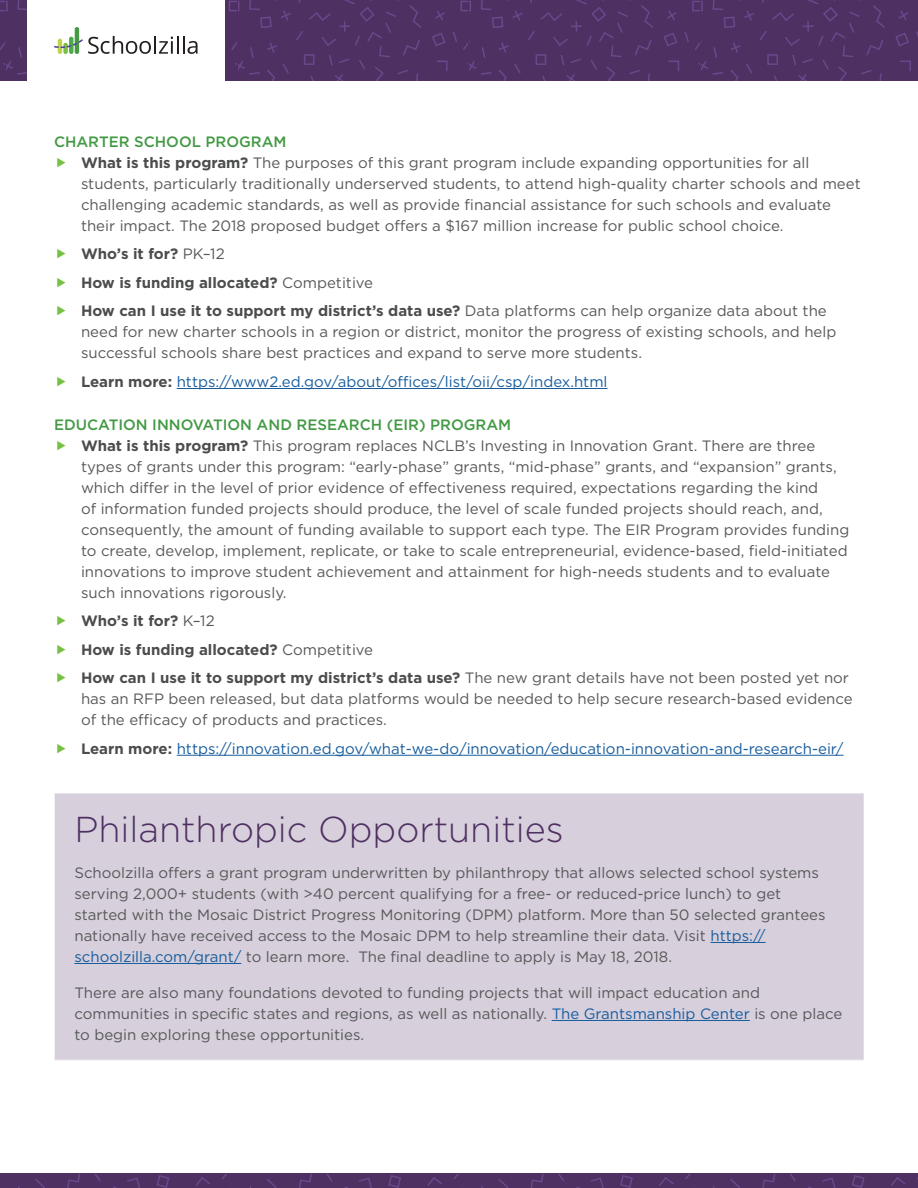
<style>
.page{position:relative;width:918px;height:1188px;background:#fff}
.page>*{position:absolute;margin:0;border:0;box-sizing:border-box;transform-origin:0 0}
.t1{font:300 36px "Gotham";color:#4e3063}
.t2{font:15px/21px "Gotham";color:#57585a}
.t3{font:700 15px/28.5px "Gotham";color:#4b4c4d}
.t4{font:15px "Gotham";color:#175d9e}
.s1{font-weight:500;color:#439944}
.s2{font-weight:700;color:#4b4c4d}
.s3{font-weight:400;color:#57585a}
.s4{color:#175d9e}
</style>
<div class="page">
<div style="left:237px;top:0;width:232px;height:81px;background:#4e3063"></div>
<div style="left:469px;top:0;width:231px;height:81px;background:#4e3063"></div>
<div style="left:701px;top:0;width:217px;height:81px;background:#4e3063"></div>
<svg style="left:432px;top:0;width:221px;height:81px"></svg>
<svg style="left:900px;top:61px;width:11px;height:10px"></svg>
<svg style="left:899px;top:11px;width:9px;height:9px"></svg>
<svg style="left:895px;top:33px;width:14px;height:13px"></svg>
<svg style="left:664px;top:0;width:221px;height:81px"></svg>
<hr style="left:469px;top:0;width:1px;height:81px;background:#4e3063">
<hr style="left:700px;top:0;width:1px;height:81px;background:#4e3063">
<div style="left:6px;top:1174px;width:231px;height:14px;background:#4e3063"></div>
<div style="left:237px;top:1174px;width:232px;height:14px;background:#4e3063"></div>
<div style="left:469px;top:1174px;width:231px;height:14px;background:#4e3063"></div>
<div style="left:701px;top:1174px;width:217px;height:14px;background:#4e3063"></div>
<svg style="left:35px;top:1179px;width:10px;height:9px"></svg>
<svg style="left:95px;top:1174px;width:6px;height:7px"></svg>
<svg style="left:113px;top:1177px;width:27px;height:11px"></svg>
<svg style="left:196px;top:1177px;width:14px;height:9px"></svg>
<svg style="left:156px;top:1175px;width:13px;height:13px"></svg>
<svg style="left:67px;top:1174px;width:13px;height:14px"></svg>
<svg style="left:267px;top:1179px;width:10px;height:9px"></svg>
<svg style="left:326px;top:1174px;width:7px;height:7px"></svg>
<svg style="left:345px;top:1177px;width:27px;height:11px"></svg>
<svg style="left:427px;top:1177px;width:15px;height:9px"></svg>
<svg style="left:388px;top:1175px;width:13px;height:13px"></svg>
<svg style="left:299px;top:1174px;width:13px;height:14px"></svg>
<svg style="left:498px;top:1179px;width:10px;height:9px"></svg>
<svg style="left:558px;top:1174px;width:6px;height:7px"></svg>
<svg style="left:576px;top:1177px;width:28px;height:11px"></svg>
<svg style="left:659px;top:1177px;width:15px;height:9px"></svg>
<svg style="left:620px;top:1175px;width:13px;height:13px"></svg>
<svg style="left:530px;top:1174px;width:14px;height:14px"></svg>
<svg style="left:730px;top:1179px;width:10px;height:9px"></svg>
<svg style="left:790px;top:1174px;width:6px;height:7px"></svg>
<svg style="left:808px;top:1177px;width:27px;height:11px"></svg>
<svg style="left:891px;top:1177px;width:15px;height:9px"></svg>
<svg style="left:852px;top:1175px;width:13px;height:13px"></svg>
<svg style="left:762px;top:1174px;width:13px;height:14px"></svg>
<svg style="left:0;top:1174px;width:6px;height:14px"></svg>
<svg style="left:453px;top:1174px;width:6px;height:5px"></svg>
<svg style="left:685px;top:1174px;width:16px;height:14px"></svg>
<svg style="left:0;top:0;width:422px;height:81px"></svg>
<hr style="left:177px;top:388px;width:431px;height:1px;background:#175d9e">
<hr style="left:177px;top:755px;width:667px;height:1px;background:#175d9e">
<div style="left:54px;top:793px;width:810px;height:267px;background:#d7cfdb"></div>
<hr style="left:54px;top:793px;width:810px;height:1px;background:#fff">
<hr style="left:54px;top:793px;width:1px;height:267px;background:#fff">
<hr style="left:710px;top:942px;width:56px;height:1px;background:#175d9e">
<hr style="left:74px;top:963px;width:167px;height:1px;background:#175d9e">
<hr style="left:552px;top:1020px;width:198px;height:1px;background:#175d9e">
<p class="t2" style="left:81px;top:131px;width:781px;text-indent:-27px"><span class="s1">CHARTER SCHOOL PROGRAM<br></span><span class="s2">What is this program?</span> The purposes of this grant program include expanding opportunities for all students, particularly traditionally underserved students, to attend high-quality charter schools and meet challenging academic standards, as well as provide financial assistance for such schools and evaluate their impact. The 2018 proposed budget offers a $167 million increase for public school choice.</p>
<p class="t3" style="left:81px;top:240px;width:747px">Who’s it for? <span class="s3">PK–12<br></span>How is funding allocated? <span class="s3">Competitive<br></span>How can I use it to support my district’s data use? <span class="s3">Data platforms can help organize data about the</span></p>
<p class="t2" style="left:81px;top:321px;width:757px">need for new charter schools in a region or district, monitor the progress of existing schools, and help successful schools share best practices and expand to serve more students.</p>
<p class="t4" style="left:81px;top:372px;width:528px"><span class="s2">Learn more:</span> https://www2.ed.gov/about/offices/list/oii/csp/index.html</p>
<p class="t2" style="left:81px;top:414px;width:770px;text-indent:-27px"><span class="s1">EDUCATION INNOVATION AND RESEARCH (EIR) PROGRAM<br></span><span class="s2">What is this program?</span> This program replaces NCLB’s Investing in Innovation Grant. There are three types of grants under this program: “early-phase” grants, “mid-phase” grants, and “expansion” grants, which differ in the level of prior evidence of effectiveness required, expectations regarding the kind<br>of information funded projects should produce, the level of scale funded projects should reach, and, consequently, the amount of funding available to support each type. The EIR Program provides funding to create, develop, implement, replicate, or take to scale entrepreneurial, evidence-based, field-initiated innovations to improve student achievement and attainment for high-needs students and to evaluate such innovations rigorously.</p>
<p class="t3" style="left:81px;top:607px;width:770px">Who’s it for? <span class="s3">K–12<br></span>How is funding allocated? <span class="s3">Competitive<br></span>How can I use it to support my district’s data use? <span class="s3">The new grant details have not been posted yet nor</span></p>
<p class="t2" style="left:81px;top:688px;width:773px">has an RFP been released, but data platforms would be needed to help secure research-based evidence of the efficacy of products and practices.</p>
<p class="t4" style="left:81px;top:739px;width:764px"><span class="s2">Learn more:</span> https://innovation.ed.gov/what-we-do/innovation/education-innovation-and-research-eir/</p>
<h1 class="t1" style="left:74px;top:806px;width:491px">Philanthropic Opportunities</h1>
<p class="t2" style="left:74px;top:862px;width:753px">Schoolzilla offers a grant program underwritten by philanthropy that allows selected school systems serving 2,000+ students (with &gt;40 percent qualifying for a free- or reduced-price lunch) to get started with the Mosaic District Progress Monitoring (DPM) platform. More than 50 selected grantees nationally have received access to the Mosaic DPM to help streamline their data. Visit <span class="s4">https:// schoolzilla.com/grant/</span> to learn more. The final deadline to apply is May 18, 2018.</p>
<p class="t2" style="left:74px;top:982px;width:769px">There are also many foundations devoted to funding projects that will impact education and communities in specific states and regions, as well as nationally. <span class="s4">The Grantsmanship Center</span> is one place to begin exploring these opportunities.</p>
</div>
